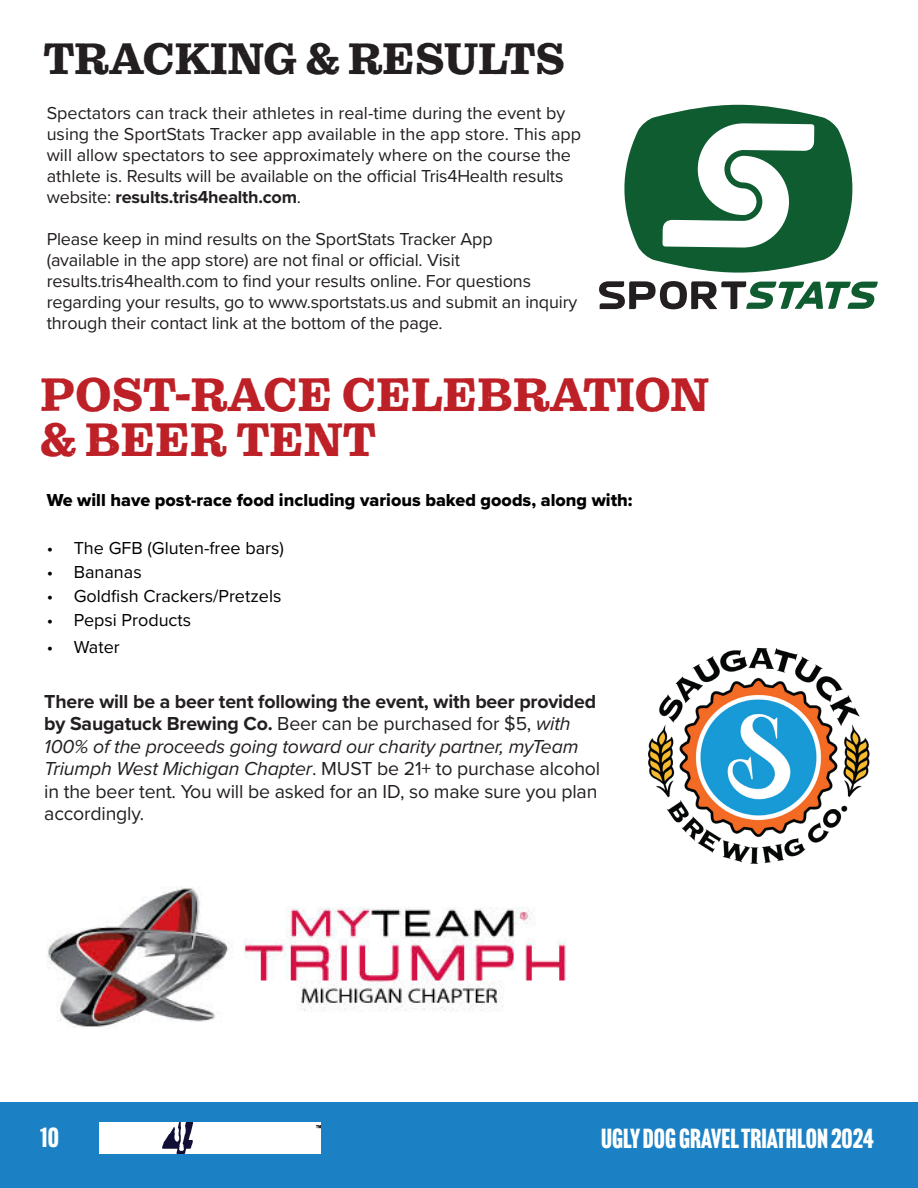
<style>
.page{position:relative;width:918px;height:1188px;background:#fff}
.page>*{position:absolute;margin:0;border:0;box-sizing:border-box;transform-origin:0 0}
.t1{font:48px/45px "Pulpo Rust 100";color:#bd2026}
.t2{font:45px "Pulpo Rust 100";color:#231f20}
.t3{font:27px "Headline Gothic ATF";color:#fff}
.t4{font:19.5px/22.5px "Proxima Nova";letter-spacing:-.01em;color:#231f20}
.t5{font:18px/21px "Proxima Nova";letter-spacing:-.01em;color:#231f20}
.t6{font:18px "Proxima Nova";color:#000}
.t7{font:18px "Proxima Nova Extrabld";color:#000}
.s1{font-weight:700}
.s2{font-style:italic}
</style>
<div class="page">
<div style="left:0;top:1102px;width:918px;height:86px;background:#1b81c4"></div>
<img style="left:99px;top:1123px;width:221px;height:30px">
<svg style="left:599px;top:104px;width:279px;height:205px"></svg>
<img style="left:648px;top:647px;width:222px;height:217px">
<img style="left:47px;top:887px;width:520px;height:141px">
<p class="t2" style="left:44px;top:32px;width:523px">TRACKING &amp; RESULTS</p>
<p class="t5" style="left:47px;top:102px;width:536px">Spectators can track their athletes in real-time during the event by using the SportStats Tracker app available in the app store. This app will allow spectators to see approximately where on the course the athlete is. Results will be available on the official Tris4Health results website: <span class="s1">results.tris4health.com</span>.</p>
<p class="t5" style="left:47px;top:228px;width:447px">Please keep in mind results on the SportStats Tracker App (available in the app store) are not final or official. Visit</p>
<p class="t5" style="left:47px;top:270px;width:532px">results.tris4health.com to find your results online. For questions regarding your results, go to www.sportstats.us and submit an inquiry through their contact link at the bottom of the page.</p>
<p class="t1" style="left:40px;top:374px;width:670px">POST-RACE CELEBRATION &amp; BEER TENT</p>
<p class="t7" style="left:47px;top:487px;width:587px">We will have post-race food including various baked goods, along with:</p>
<p class="t6" style="left:47px;top:535px;width:239px">• The GFB (Gluten-free bars)</p>
<p class="t6" style="left:47px;top:559px;width:96px">• Bananas</p>
<p class="t6" style="left:47px;top:583px;width:236px">• Goldfish Crackers/Pretzels</p>
<p class="t6" style="left:47px;top:607px;width:146px">• Pepsi Products</p>
<p class="t6" style="left:47px;top:634px;width:75px">• Water</p>
<p class="t4" style="left:44px;top:689px;width:557px"><span class="s1">There will be a beer tent following the event, with beer provided by Saugatuck Brewing Co.</span> Beer can be purchased for $5, <span class="s2">with 100% of the proceeds going toward our charity partner, myTeam Triumph West Michigan Chapter</span>. MUST be 21+ to purchase alcohol in the beer tent. You will be asked for an ID, so make sure you plan accordingly.</p>
<h3 class="t3" style="left:40px;top:1122px;width:20px">10</h3>
<h3 class="t3" style="left:601px;top:1123px;width:274px">UGLY DOG GRAVEL TRIATHLON 2024</h3>
</div>
